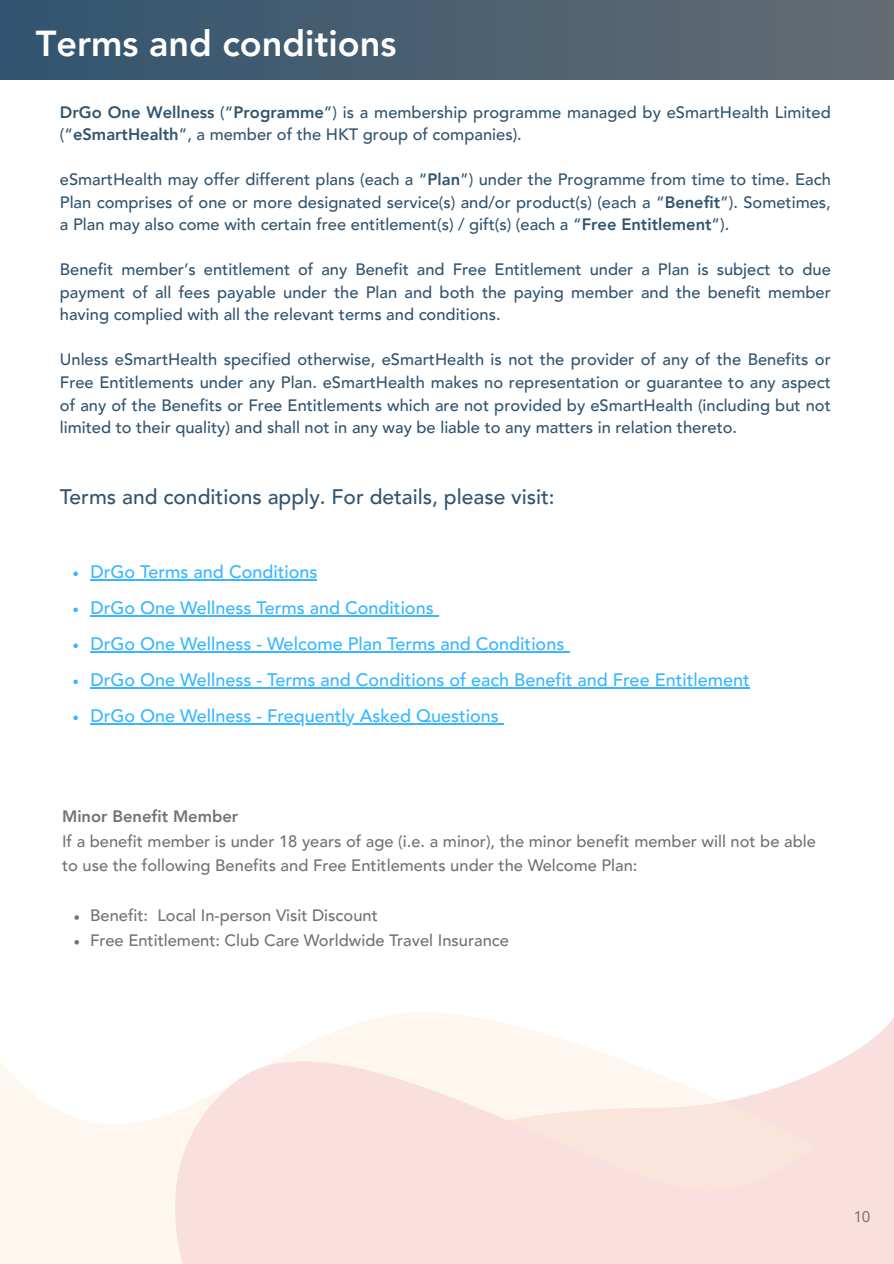
<style>
.page{position:relative;width:894px;height:1264px;background:#fff}
.page>*{position:absolute;margin:0;border:0;box-sizing:border-box;transform-origin:0 0}
.t1{font:800 36px "Avenir LT Pro";color:#fff}
.t2{font:500 21px "Avenir LT Pro";color:#315470}
.t3{font:500 18px/36px "Avenir LT Pro";color:#38b6ff}
.t4{font:500 16.5px/22.5px "Avenir LT Pro";color:#315470;text-align:justify}
.t5{font:500 16.5px/24.8px "Avenir LT Pro";color:#737373}
.t6{font:800 16.5px "Avenir LT Pro";color:#737373}
.t7{font:15px "Noto Sans";color:#737373}
.s1{font-weight:800}
</style>
<div class="page">
<svg style="left:0;top:1062px;width:134px;height:201px;fill:#fef7f0"></svg>
<svg style="left:134px;top:1012px;width:759px;height:251px;fill:#f9e0de"></svg>
<div style="left:0;top:0;width:893px;height:80px;background:linear-gradient(to right,#315470,#646c72)"></div>
<svg style="left:73px;top:571px;width:5px;height:5px"></svg>
<hr style="left:90px;top:579px;width:227px;height:1px;background:#38b6ff">
<svg style="left:73px;top:607px;width:5px;height:5px"></svg>
<hr style="left:90px;top:615px;width:343px;height:1px;background:#38b6ff">
<svg style="left:73px;top:643px;width:5px;height:5px"></svg>
<hr style="left:90px;top:651px;width:474px;height:1px;background:#38b6ff">
<svg style="left:73px;top:679px;width:5px;height:5px"></svg>
<hr style="left:90px;top:687px;width:659px;height:1px;background:#38b6ff">
<svg style="left:73px;top:715px;width:5px;height:5px"></svg>
<hr style="left:90px;top:723px;width:408px;height:1px;background:#38b6ff">
<svg style="left:74px;top:915px;width:5px;height:4px"></svg>
<svg style="left:74px;top:940px;width:5px;height:4px"></svg>
<h1 class="t1" style="left:36px;top:28px;width:362px">Terms and conditions</h1>
<p class="t4" style="left:60px;top:102px;width:772px"><span class="s1">DrGo One Wellness</span> (“<span class="s1">Programme</span>”) is a membership programme managed by eSmartHealth Limited (“<span class="s1">eSmartHealth</span>”, a member of the HKT group of companies).</p>
<p class="t4" style="left:60px;top:170px;width:772px">eSmartHealth may offer different plans (each a “<span class="s1">Plan</span>”) under the Programme from time to time. Each Plan comprises of one or more designated service(s) and/or product(s) (each a “<span class="s1">Benefit</span>”). Sometimes, a Plan may also come with certain free entitlement(s) / gift(s) (each a “<span class="s1">Free Entitlement</span>”).</p>
<p class="t4" style="left:60px;top:260px;width:772px">Benefit member’s entitlement of any Benefit and Free Entitlement under a Plan is subject to due payment of all fees payable under the Plan and both the paying member and the benefit member having complied with all the relevant terms and conditions.</p>
<p class="t4" style="left:60px;top:350px;width:772px">Unless eSmartHealth specified otherwise, eSmartHealth is not the provider of any of the Benefits or Free Entitlements under any Plan. eSmartHealth makes no representation or guarantee to any aspect of any of the Benefits or Free Entitlements which are not provided by eSmartHealth (including but not limited to their quality) and shall not in any way be liable to any matters in relation thereto.</p>
<p class="t2" style="left:60px;top:488px;width:496px">Terms and conditions apply. For details, please visit:</p>
<p class="t3" style="left:90px;top:555px;width:660px">DrGo Terms and Conditions<br>DrGo One Wellness Terms and Conditions<br>DrGo One Wellness - Welcome Plan Terms and Conditions<br>DrGo One Wellness - Terms and Conditions of each Benefit and Free Entitlement DrGo One Wellness - Frequently Asked Questions</p>
<p class="t6" style="left:62px;top:809px;width:178px">Minor Benefit Member</p>
<p class="t5" style="left:62px;top:830px;width:755px">If a benefit member is under 18 years of age (i.e. a minor), the minor benefit member will not be able to use the following Benefits and Free Entitlements under the Welcome Plan:</p>
<p class="t5" style="left:90px;top:904px;width:420px">Benefit: Local In-person Visit Discount<br>Free Entitlement: Club Care Worldwide Travel Insurance</p>
<p class="t7" style="left:853px;top:1206px;width:19px">10</p>
</div>
